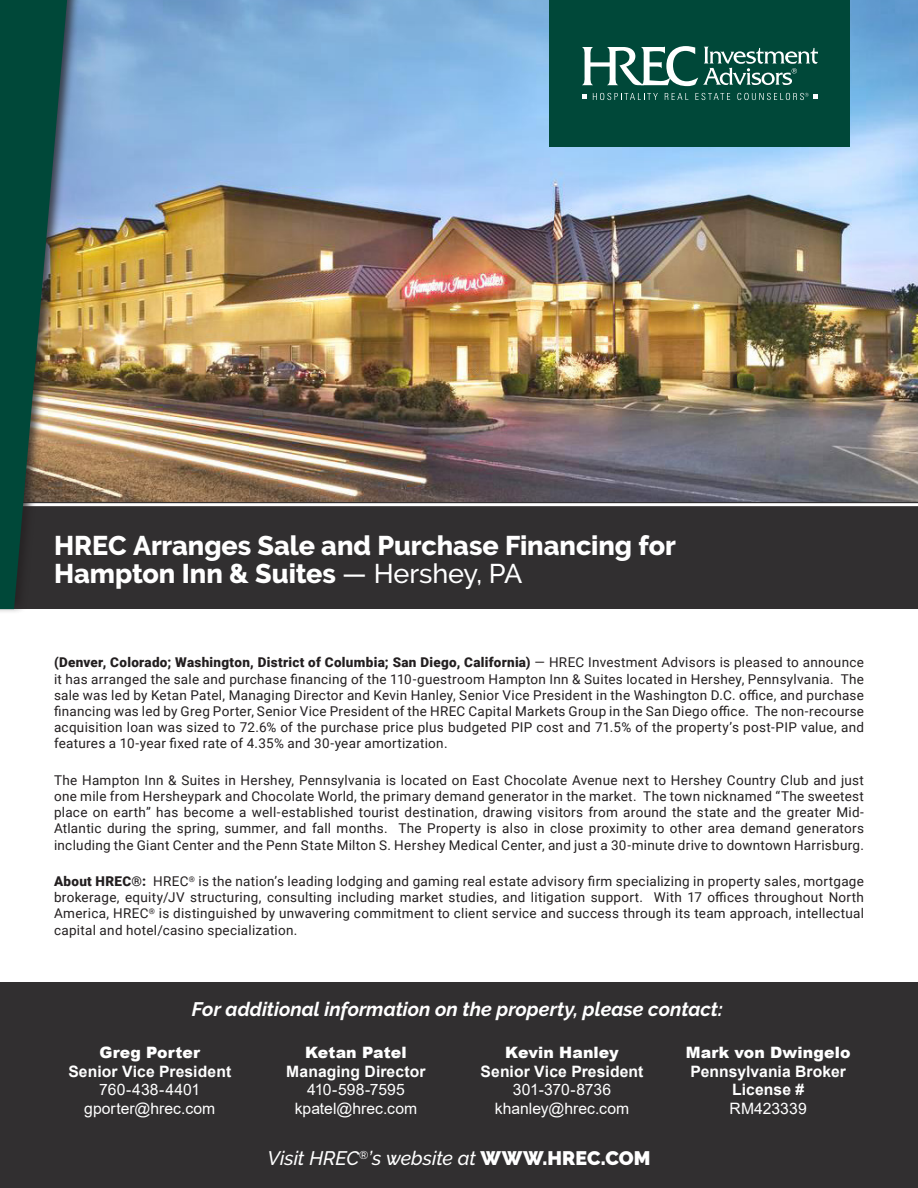
<style>
.page{position:relative;width:918px;height:1188px;background:#fff}
.page>*{position:absolute;margin:0;border:0;box-sizing:border-box;transform-origin:0 0}
.t1{font:800 27px "Raleway";letter-spacing:-.005em;color:#fff}
.t2{font:italic 700 19.5px "Raleway";color:#fff}
.t3{font:italic 500 19.5px "Raleway";letter-spacing:-.005em;color:#fff}
.t4{font:15.75px/18.9px "Arial";color:#fff;text-align:center}
.t5{font:700 15.75px/18.9px "Arial";letter-spacing:.005em;color:#fff;text-align:center}
.t6{font:13.5px/16.2px "Roboto";letter-spacing:.02em;color:#231f20;text-align:justify}
.s1{font-weight:500}
.s2{font-weight:900}
.s3{font-weight:700}
.s4{font-weight:400}
.s5{font-weight:900;font-style:normal}
</style>
<div class="page">
<img style="left:86px;top:0;width:832px;height:503px">
<div style="left:550px;top:0;width:300px;height:146px;background:#004839"></div>
<div style="left:0;top:503px;width:918px;height:106px;background:#312f30"></div>
<div style="left:0;top:983px;width:918px;height:205px;background:#312f30"></div>
<svg style="left:593px;top:93px;width:65px;height:7px"></svg>
<svg style="left:665px;top:93px;width:23px;height:7px"></svg>
<svg style="left:695px;top:93px;width:35px;height:7px"></svg>
<svg style="left:582px;top:46px;width:236px;height:40px"></svg>
<svg style="left:582px;top:94px;width:5px;height:5px"></svg>
<svg style="left:737px;top:93px;width:81px;height:7px"></svg>
<hr style="left:0;top:503px;width:918px;height:3px;background:#fff">
<div style="left:0;top:0;width:86px;height:614px;background:#231f20;opacity:.75"></div>
<img style="left:0;top:0;width:67px;height:609px">
<p class="t1" style="left:54px;top:530px;width:624px">HREC Arranges Sale and Purchase Financing for</p>
<p class="t1" style="left:54px;top:558px;width:470px">Hampton Inn &amp; Suites <span class="s1">— Hershey, PA</span></p>
<p class="t6" style="left:54px;top:654px;width:812px"><span class="s2">(Denver, Colorado; Washington, District of Columbia; San Diego, California)</span> — HREC Investment Advisors is pleased to announce it has arranged the sale and purchase financing of the 110-guestroom Hampton Inn &amp; Suites located in Hershey, Pennsylvania. The sale was led by Ketan Patel, Managing Director and Kevin Hanley, Senior Vice President in the Washington D.C. office, and purchase financing was led by Greg Porter, Senior Vice President of the HREC Capital Markets Group in the San Diego office. The non-recourse acquisition loan was sized to 72.6% of the purchase price plus budgeted PIP cost and 71.5% of the property’s post-PIP value, and features a 10-year fixed rate of 4.35% and 30-year amortization.</p>
<p class="t6" style="left:54px;top:771px;width:812px">The Hampton Inn &amp; Suites in Hershey, Pennsylvania is located on East Chocolate Avenue next to Hershey Country Club and just one mile from Hersheypark and Chocolate World, the primary demand generator in the market. The town nicknamed “The sweetest place on earth” has become a well-established tourist destination, drawing visitors from around the state and the greater Mid-Atlantic during the spring, summer, and fall months. The Property is also in close proximity to other area demand generators including the Giant Center and the Penn State Milton S. Hershey Medical Center, and just a 30-minute drive to downtown Harrisburg.</p>
<p class="t6" style="left:54px;top:873px;width:812px"><span class="s2">About HREC®:</span> HREC<sup>®</sup> is the nation’s leading lodging and gaming real estate advisory firm specializing in property sales, mortgage brokerage, equity/JV structuring, consulting including market studies, and litigation support. With 17 offices throughout North America, HREC<sup>®</sup> is distinguished by unwavering commitment to client service and success through its team approach, intellectual capital and hotel/casino specialization.</p>
<p class="t2" style="left:192px;top:998px;width:532px">For additional information on the property, please contact:</p>
<p class="t4" style="left:68px;top:1043px;width:164px"><span class="s2">Greg Porter<br></span><span class="s3">Senior Vice President<br></span>760-438-4401 gporter@hrec.com</p>
<p class="t4" style="left:286px;top:1043px;width:141px"><span class="s2">Ketan Patel<br></span><span class="s3">Managing Director<br></span>410-598-7595 kpatel@hrec.com</p>
<p class="t4" style="left:481px;top:1043px;width:164px"><span class="s2">Kevin Hanley<br></span><span class="s3">Senior Vice President<br></span>301-370-8736 khanley@hrec.com</p>
<p class="t5" style="left:686px;top:1043px;width:166px"><span class="s2">Mark von Dwingelo<br></span>Pennsylvania Broker<br>License #<br><span class="s4">RM423339</span></p>
<p class="t3" style="left:268px;top:1147px;width:384px">Visit HREC<sup>®</sup>’s website at <span class="s5">WWW.HREC.COM</span></p>
</div>
